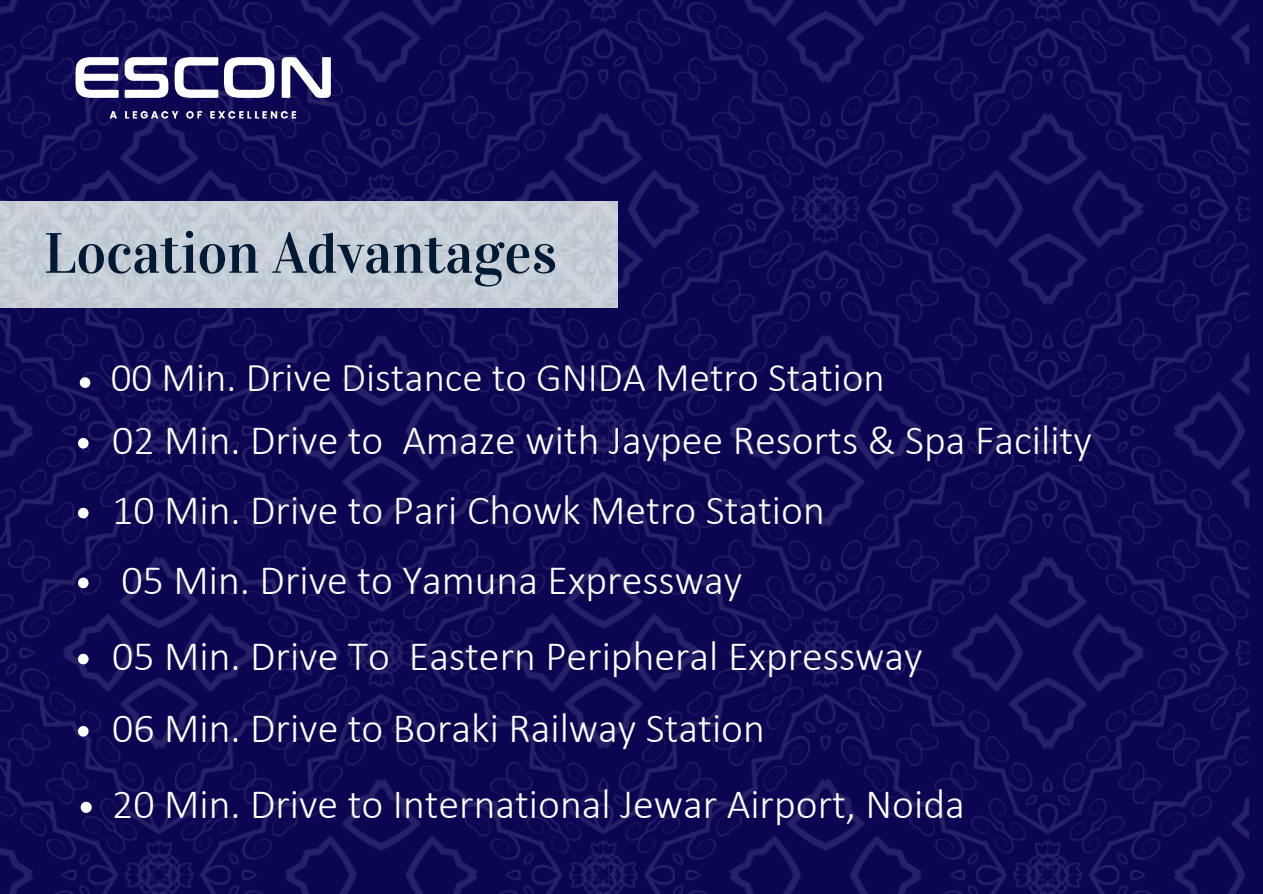
<style>
.page{position:relative;width:1263px;height:894px;background:#fff}
.page>*{position:absolute;margin:0;border:0;box-sizing:border-box;transform-origin:0 0}
.t1{font:56.85px "Vidaloka";color:#001935}
.t2{font:300 41.85px/69.8px "Calibri";color:#fff}
.t3{font:300 40.95px "Calibri";color:#fff}
</style>
<div class="page">
<img style="left:0;top:0;width:1262px;height:893px">
<img style="left:0;top:201px;width:617px;height:106px">
<svg style="left:80px;top:377px;width:10px;height:11px"></svg>
<svg style="left:78px;top:438px;width:11px;height:10px"></svg>
<svg style="left:78px;top:507px;width:11px;height:11px"></svg>
<svg style="left:78px;top:577px;width:11px;height:11px"></svg>
<svg style="left:78px;top:653px;width:11px;height:11px"></svg>
<svg style="left:78px;top:725px;width:11px;height:11px"></svg>
<svg style="left:81px;top:801px;width:11px;height:11px"></svg>
<img style="left:74px;top:53px;width:259px;height:72px">
<h1 class="t1" style="left:44px;top:219px;width:514px">Location Advantages</h1>
<p class="t3" style="left:111px;top:360px;width:775px">00 Min. Drive Distance to GNIDA Metro Station</p>
<p class="t2" style="left:112px;top:408px;width:981px">02 Min. Drive to Amaze with Jaypee Resorts &amp; Spa Facility<br>10 Min. Drive to Pari Chowk Metro Station<br>05 Min. Drive to Yamuna Expressway</p>
<p class="t2" style="left:112px;top:623px;width:812px;line-height:72.2px">05 Min. Drive To Eastern Peripheral Expressway<br>06 Min. Drive to Boraki Railway Station</p>
<p class="t2" style="left:112px;top:772px;width:854px">20 Min. Drive to International Jewar Airport, Noida</p>
</div>
